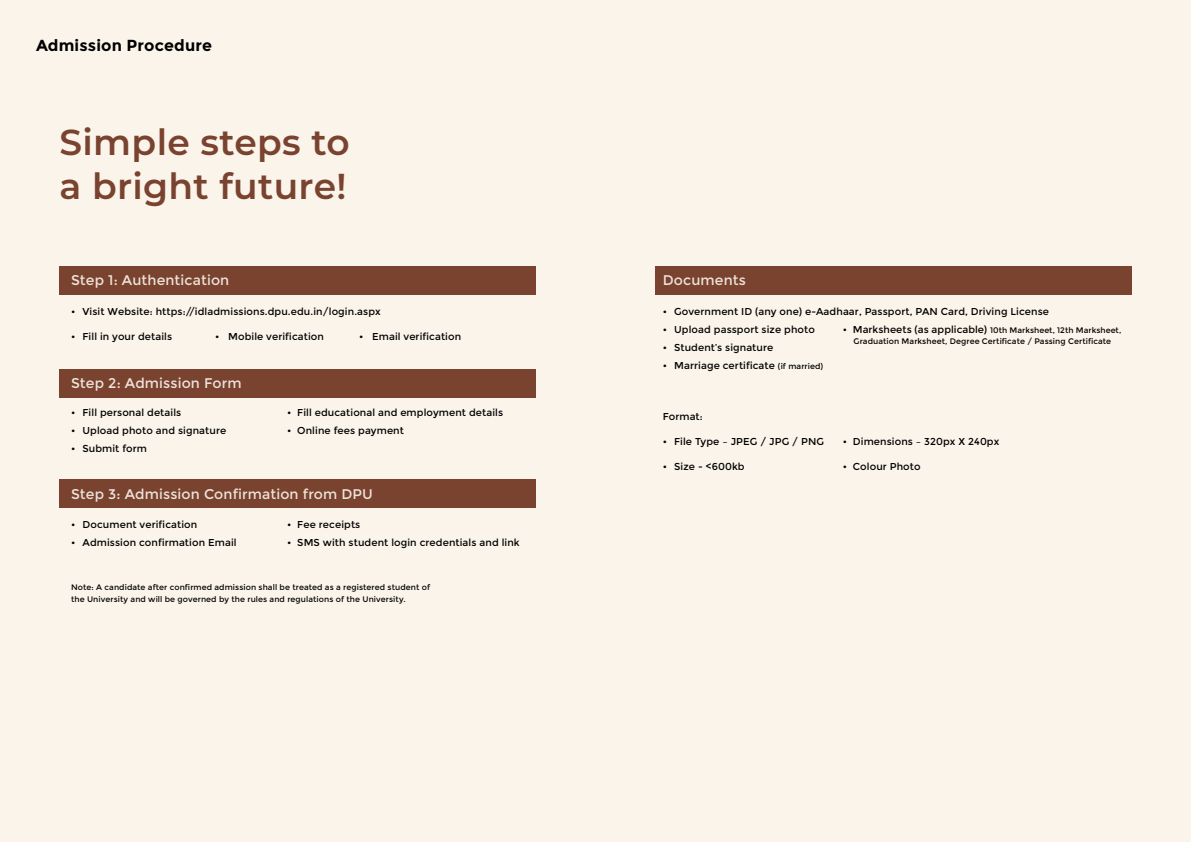
<style>
.page{position:relative;width:1191px;height:842px;background:#fff}
.page>*{position:absolute;margin:0;border:0;box-sizing:border-box;transform-origin:0 0}
.t1{font:100 36px/43.2px "Montserrat";letter-spacing:.01em;color:#7a4330}
.t2{font:700 16px "Montserrat";letter-spacing:.01em;color:#000}
.t3{font:14px "Montserrat";letter-spacing:.01em;color:#ede3d9}
.t4{font:10px "Montserrat";letter-spacing:.01em;color:#000}
.t5{font:8px/12px "Montserrat";letter-spacing:.01em;color:#000}
.s1{font-size:10px}
.s2{font-size:8px}
</style>
<div class="page">
<div style="left:0;top:0;width:595px;height:842px;background:#faf4ea"></div>
<div style="left:60px;top:266px;width:476px;height:28px;background:#7a4330"></div>
<div style="left:60px;top:369px;width:476px;height:28px;background:#7a4330"></div>
<div style="left:60px;top:479px;width:476px;height:29px;background:#7a4330"></div>
<div style="left:595px;top:0;width:596px;height:842px;background:#faf4ea"></div>
<div style="left:655px;top:266px;width:476px;height:29px;background:#7a4330"></div>
<h2 class="t2" style="left:36px;top:36px;width:178px">Admission Procedure</h2>
<h1 class="t1" style="left:60px;top:120px;width:291px">Simple steps to a bright future!</h1>
<h3 class="t3" style="left:71px;top:272px;width:160px">Step 1: Authentication</h3>
<p class="t4" style="left:71px;top:306px;width:311px">• Visit Website: https://idladmissions.dpu.edu.in/login.aspx</p>
<p class="t4" style="left:71px;top:331px;width:102px">• Fill in your details</p>
<p class="t4" style="left:215px;top:331px;width:110px">• Mobile verification</p>
<p class="t4" style="left:359px;top:331px;width:103px">• Email verification</p>
<h3 class="t3" style="left:71px;top:375px;width:172px">Step 2: Admission Form</h3>
<p class="t4" style="left:71px;top:407px;width:112px">• Fill personal details</p>
<p class="t4" style="left:287px;top:407px;width:217px">• Fill educational and employment details</p>
<p class="t4" style="left:71px;top:425px;width:157px">• Upload photo and signature</p>
<p class="t4" style="left:287px;top:425px;width:118px">• Online fees payment</p>
<p class="t4" style="left:71px;top:443px;width:77px">• Submit form</p>
<h3 class="t3" style="left:71px;top:485px;width:303px">Step 3: Admission Confirmation from DPU</h3>
<p class="t4" style="left:71px;top:518px;width:128px">• Document verification</p>
<p class="t4" style="left:287px;top:518px;width:75px">• Fee receipts</p>
<p class="t4" style="left:71px;top:536px;width:167px">• Admission confirmation Email</p>
<p class="t4" style="left:287px;top:536px;width:234px">• SMS with student login credentials and link</p>
<p class="t5" style="left:71px;top:581px;width:360px">Note: A candidate after confirmed admission shall be treated as a registered student of the University and will be governed by the rules and regulations of the University.</p>
<h3 class="t3" style="left:663px;top:272px;width:85px">Documents</h3>
<p class="t4" style="left:663px;top:306px;width:388px">• Government ID (any one) e-Aadhaar, Passport, PAN Card, Driving License</p>
<p class="t4" style="left:663px;top:324px;width:154px">• Upload passport size photo</p>
<p class="t5" style="left:843px;top:325px;width:280px"><span class="s1">• Marksheets (as applicable)</span> 10th Marksheet, 12th Marksheet,</p>
<p class="t4" style="left:663px;top:342px;width:112px">• Student’s signature</p>
<p class="t4" style="left:663px;top:360px;width:162px">• Marriage certificate <span class="s2">(if married)</span></p>
<p class="t5" style="left:853px;top:335px;width:259px">Graduation Marksheet, Degree Certificate / Passing Certificate</p>
<p class="t4" style="left:663px;top:410px;width:42px">Format:</p>
<p class="t4" style="left:663px;top:436px;width:163px">• File Type – JPEG / JPG / PNG</p>
<p class="t4" style="left:843px;top:436px;width:158px">• Dimensions – 320px X 240px</p>
<p class="t4" style="left:663px;top:461px;width:83px">• Size - &lt;600kb</p>
<p class="t4" style="left:843px;top:461px;width:79px">• Colour Photo</p>
</div>
